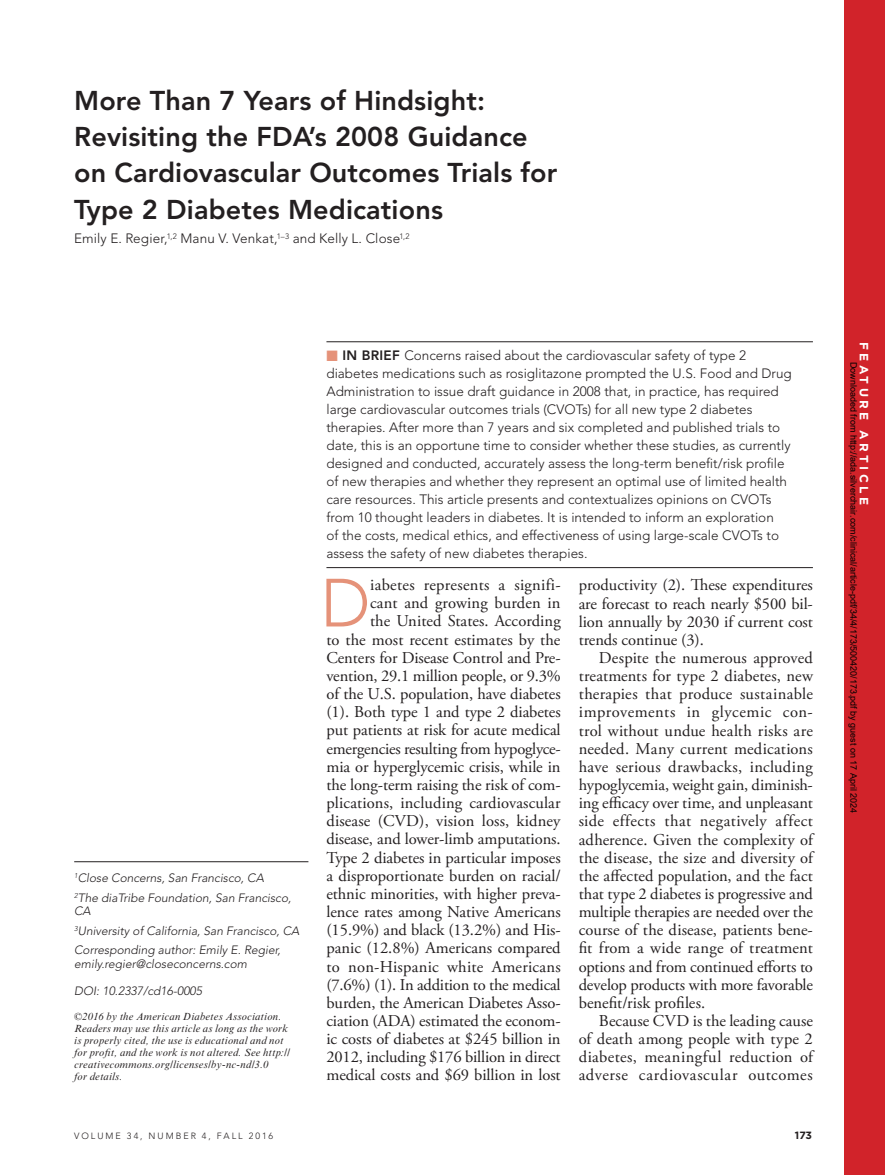
<style>
.page{position:relative;width:885px;height:1175px;background:#fff}
.page>*{position:absolute;margin:0;border:0;box-sizing:border-box;transform-origin:0 0}
.BODY_-_DROP_CAP{font:300 67.35px "Avenir LT Std";color:#e59279}
.ARTICLE_TITLE{font:800 27px/36px "Avenir LT Std";letter-spacing:.005em;color:#231f20}
.BODY_-_DROP_CAP-2{font:16.5px/18.1px "Adobe Garamond Pro";letter-spacing:-.005em;color:#231f20;text-align:right}
.BODY_-_2nd_PARA{font:16.5px/18.1px "Adobe Garamond Pro";letter-spacing:.01em;color:#231f20;text-align:justify}
.IN_BRIEF_BODY{font:300 13.5px/18px "Avenir LT Std";color:#231f20}
.AUTHOR{font:300 13.5px "Avenir LT Std";letter-spacing:.01em;color:#231f20}
.AUTHOR_FOOTNOTE_CORR{font:italic 300 12px/13.5px "Avenir LT Std";color:#231f20}
.DOI-NO_RULE{font:italic 300 12px "Avenir LT Std";color:#231f20}
.t1{font:700 12px "Gotham";letter-spacing:.28em;color:#fff}
.COPYRIGHT-STATMENT{font:italic 10.5px/12px "Times New Roman MT Std";letter-spacing:.02em;color:#231f20}
.FOOTER-RIGHT_PG{font:700 10.5px "Gotham";color:#231f20}
.t2{font:9px "Arial";color:#000}
.FOOTER-RIGHT_PG-2{font:300 9px "Avenir LT Std";letter-spacing:.22em;color:#231f20}
.s1{color:#e59279}
.s2{font-weight:800}
</style>
<div class="page">
<div style="left:844px;top:0;width:40px;height:1174px;background:#d1232a"></div>
<hr style="left:74px;top:861px;width:234px;height:1px;background:#231f20">
<hr style="left:326px;top:341px;width:486px;height:1px;background:#231f20">
<hr style="left:326px;top:567px;width:486px;height:1px;background:#231f20">
<p class="ARTICLE_TITLE" style="left:74px;top:83px;width:484px">More Than 7 Years of Hindsight:<br>Revisiting the FDA’s 2008 Guidance on Cardiovascular Outcomes Trials for Type 2 Diabetes Medications</p>
<p class="AUTHOR" style="left:74px;top:231px;width:337px">Emily E. Regier,<sup>1,2</sup> Manu V. Venkat,<sup>1–3</sup> and Kelly L. Close<sup>1,2</sup></p>
<p class="AUTHOR_FOOTNOTE_CORR" style="left:74px;top:871px;width:191px"><sup>1</sup>Close Concerns, San Francisco, CA</p>
<p class="AUTHOR_FOOTNOTE_CORR" style="left:74px;top:891px;width:218px"><sup>2</sup>The diaTribe Foundation, San Francisco,<br>CA</p>
<p class="AUTHOR_FOOTNOTE_CORR" style="left:74px;top:924px;width:227px"><sup>3</sup>University of California, San Francisco, CA</p>
<p class="AUTHOR_FOOTNOTE_CORR" style="left:74px;top:943px;width:208px">Corresponding author: Emily E. Regier, emily.regier@closeconcerns.com</p>
<p class="DOI-NO_RULE" style="left:74px;top:983px;width:129px">DOI: 10.2337/cd16-0005</p>
<p class="COPYRIGHT-STATMENT" style="left:74px;top:1011px;width:217px">©2016 by the American Diabetes Association.<br>Readers may use this article as long as the work is properly cited, the use is educational and not for profit, and the work is not altered. See http:// creativecommons.org/licenses/by-nc-nd/3.0<br>for details.</p>
<p class="IN_BRIEF_BODY" style="left:326px;top:346px;width:466px"><span class="s1">■</span> <span class="s2">IN BRIEF</span> Concerns raised about the cardiovascular safety of type 2 diabetes medications such as rosiglitazone prompted the U.S. Food and Drug Administration to issue draft guidance in 2008 that, in practice, has required large cardiovascular outcomes trials (CVOTs) for all new type 2 diabetes therapies. After more than 7 years and six completed and published trials to date, this is an opportune time to consider whether these studies, as currently designed and conducted, accurately assess the long-term benefit/risk profile of new therapies and whether they represent an optimal use of limited health care resources. This article presents and contextualizes opinions on CVOTs from 10 thought leaders in diabetes. It is intended to inform an exploration<br>of the costs, medical ethics, and effectiveness of using large-scale CVOTs to assess the safety of new diabetes therapies.</p>
<p class="BODY_-_DROP_CAP-2" style="left:326px;top:576px;width:236px">iabetes represents a signifi-<br>cant and growing burden in<br>the United States. According<br>to the most recent estimates by the Centers for Disease Control and Pre&shy;vention, 29.1 million people, or 9.3% of the U.S. population, have diabetes (1). Both type 1 and type 2 diabetes put patients at risk for acute medical emergencies resulting from hypoglyce&shy;mia or hyperglycemic crisis, while in the long-term raising the risk of com&shy;plications, including cardiovascular disease (CVD), vision loss, kidney disease, and lower-limb amputations.<br>Type 2 diabetes in particular imposes a disproportionate burden on racial/ ethnic minorities, with higher preva&shy;lence rates among Native Americans (15.9%) and black (13.2%) and His&shy;panic (12.8%) Americans compared to non-Hispanic white Americans (7.6%) (1). In addition to the medical burden, the American Diabetes Asso&shy;ciation (ADA) estimated the econom&shy;ic costs of diabetes at $245 billion in 2012, including $176 billion in direct medical costs and $69 billion in lost</p>
<p class="BODY_-_DROP_CAP-2" style="left:578px;top:576px;width:236px;text-align:justify">productivity (2). These expenditures are forecast to reach nearly $500 bil&shy;lion annually by 2030 if current cost trends continue (3).</p>
<p class="BODY_-_DROP_CAP" style="left:320px;top:563px;width:51px">D</p>
<p class="BODY_-_2nd_PARA" style="left:578px;top:649px;width:236px;text-indent:20px">Despite the numerous approved treatments for type 2 diabetes, new therapies that produce sustainable improvements in glycemic con&shy;trol without undue health risks are needed. Many current medications have serious drawbacks, including hypoglycemia, weight gain, diminish&shy;ing efficacy over time, and unpleasant side effects that negatively affect adherence. Given the complexity of the disease, the size and diversity of the affected population, and the fact that type 2 diabetes is progressive and multiple therapies are needed over the course of the disease, patients bene&shy;fit from a wide range of treatment options and from continued efforts to develop products with more favorable benefit/risk profiles.</p>
<p class="BODY_-_2nd_PARA" style="left:578px;top:1012px;width:236px;text-indent:20px">Because CVD is the leading cause of death among people with type 2 diabetes, meaningful reduction of adverse cardiovascular outcomes</p>
<p class="FOOTER-RIGHT_PG-2" style="left:74px;top:1130px;width:200px">VOLUME 34, NUMBER 4, FALL 2016</p>
<p class="FOOTER-RIGHT_PG" style="left:794px;top:1128px;width:19px">173</p>
<p class="t1" style="left:871px;top:342px;width:164px;rotate:90deg">FEATURE ARTICLE</p>
<p class="t2" style="left:856px;top:362px;width:453px;rotate:90deg">Downloaded from http://ada.silverchair.com/clinical/article-pdf/34/4/173/500420/173.pdf by guest on 17 April 2024</p>
</div>
